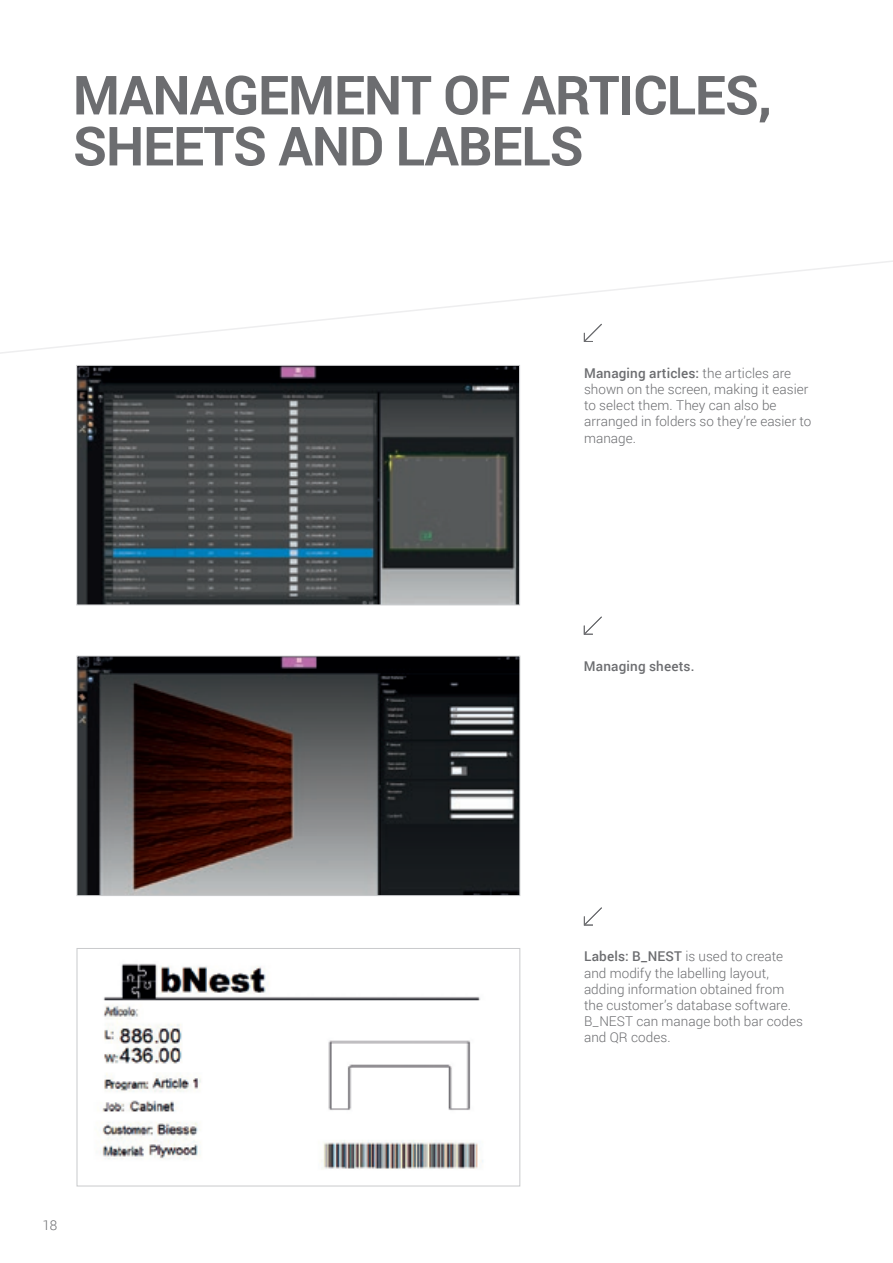
<style>
.page{position:relative;width:893px;height:1263px;background:#fff}
.page>*{position:absolute;margin:0;border:0;box-sizing:border-box;transform-origin:0 0}
.t1{font:700 54px/51px "Roboto";letter-spacing:-.02em;color:#6c6d70}
.t2{font:300 13.5px/16.2px "Roboto";letter-spacing:.005em;color:#6c6d70}
.t3{font:500 13.5px "Roboto";letter-spacing:.01em;color:#6c6d70}
.s1{font-weight:500}
</style>
<div class="page">
<img style="left:78px;top:367px;width:440px;height:236px">
<div style="left:76px;top:365px;width:444px;height:240px;border:1px solid #c9cacc"></div>
<img style="left:79px;top:658px;width:439px;height:236px">
<div style="left:77px;top:656px;width:443px;height:240px;border:1px solid #c9cacc"></div>
<img style="left:100px;top:963px;width:383px;height:206px">
<div style="left:77px;top:948px;width:443px;height:238px;border:1px solid #c9cacc"></div>
<svg style="left:583px;top:323px;width:19px;height:19px"></svg>
<svg style="left:583px;top:616px;width:19px;height:19px"></svg>
<svg style="left:583px;top:907px;width:19px;height:19px"></svg>
<p class="t1" style="left:73px;top:68px;width:700px">MANAGEMENT OF ARTICLES,<br>SHEETS AND LABELS</p>
<p class="t2" style="left:584px;top:364px;width:229px"><span class="s1">Managing articles:</span> the articles are shown on the screen, making it easier to select them. They can also be arranged in folders so they’re easier to manage.</p>
<p class="t3" style="left:584px;top:656px;width:112px">Managing sheets.</p>
<p class="t2" style="left:42px;top:1216px;width:16px">18</p>
<p class="t2" style="left:584px;top:948px;width:220px"><span class="s1">Labels: B_NEST</span> is used to create and modify the labelling layout, adding information obtained from the customer’s database software.<br>B_NEST can manage both bar codes and QR codes.</p>
</div>
